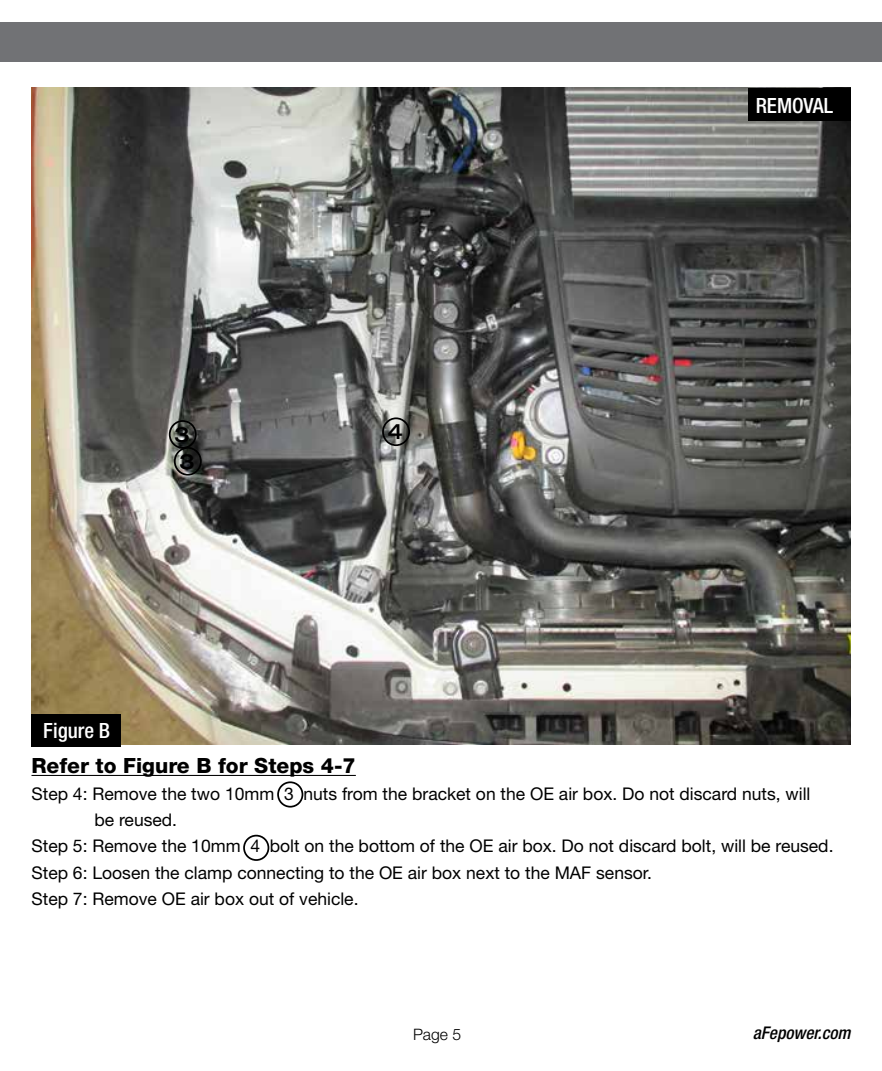
<style>
.page{position:relative;width:882px;height:1071px;background:#fff}
.page>*{position:absolute;margin:0;border:0;box-sizing:border-box;transform-origin:0 0}
.t1{font:800 21px "Helvetica Neue";color:#000}
.t2{font:500 condensed 21px "Helvetica Neue";color:#fff}
.t3{font:500 expanded 21px/26.9px "Helvetica Neue";color:#000}
.t4{font:17.5px "Helvetica Neue";color:#000}
.t5{font:italic 500 condensed 17.5px "Helvetica Neue";color:#000}
.t6{font:300 15.75px "Helvetica Neue";color:#000}
</style>
<div class="page">
<div style="left:0;top:23px;width:882px;height:39px;background:#717275"></div>
<hr style="left:32px;top:775px;width:324px;height:1px;background:#000">
<img style="left:32px;top:88px;width:818px;height:657px">
<div style="left:748px;top:88px;width:102px;height:33px;background:#000"></div>
<div style="left:169px;top:420px;width:28px;height:29px;border:2px solid #000;border-radius:50%"></div>
<div style="left:174px;top:447px;width:28px;height:29px;border:2px solid #000;border-radius:50%"></div>
<div style="left:382px;top:417px;width:28px;height:29px;border:2px solid #000;border-radius:50%"></div>
<div style="left:277px;top:781px;width:26px;height:27px;border:2px solid #000;border-radius:50%"></div>
<div style="left:243px;top:835px;width:26px;height:26px;border:2px solid #000;border-radius:50%"></div>
<div style="left:32px;top:714px;width:89px;height:33px;background:#000"></div>
<p class="t3" style="left:174px;top:420px;width:22px">3<br>3</p>
<p class="t3" style="left:387px;top:418px;width:17px">4</p>
<p class="t2" style="left:43px;top:718px;width:68px">Figure B</p>
<p class="t2" style="left:756px;top:93px;width:79px">REMOVAL</p>
<p class="t1" style="left:32px;top:753px;width:326px">Refer to Figure B for Steps 4-7</p>
<p class="t4" style="left:32px;top:783px;width:781px">Step 4: Remove the two 10mm 3 nuts from the bracket on the OE air box. Do not discard nuts, will</p>
<p class="t4" style="left:94px;top:809px;width:84px">be reused.</p>
<p class="t4" style="left:32px;top:836px;width:804px">Step 5: Remove the 10mm 4 bolt on the bottom of the OE air box. Do not discard bolt, will be reused.</p>
<p class="t4" style="left:32px;top:862px;width:622px">Step 6: Loosen the clamp connecting to the OE air box next to the MAF sensor.</p>
<p class="t4" style="left:32px;top:888px;width:329px">Step 7: Remove OE air box out of vehicle.</p>
<p class="t6" style="left:413px;top:1024px;width:50px">Page 5</p>
<p class="t5" style="left:753px;top:1023px;width:99px">aFepower.com</p>
</div>
